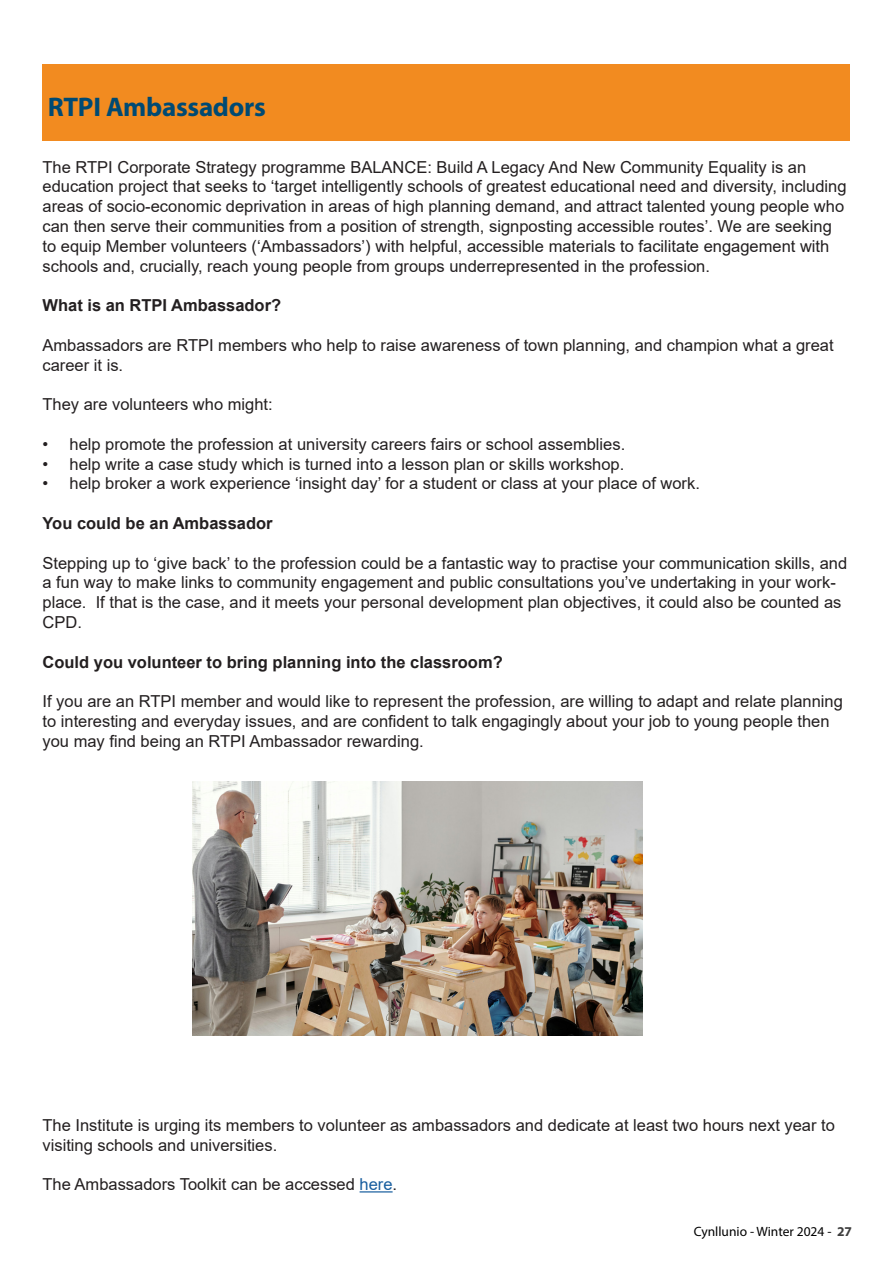
<style>
.page{position:relative;width:893px;height:1263px;background:#fff}
.page>*{position:absolute;margin:0;border:0;box-sizing:border-box;transform-origin:0 0}
.t1{font:700 27px "Myriad Pro";letter-spacing:-.01em;color:#004a73}
.t2{font:16.5px/19.8px "Arial";color:#231f20}
.t3{font:700 16.5px "Arial";color:#231f20}
.t4{font:13.5px "Myriad Pro";color:#000}
.s1{color:#175d9e}
.s2{font-weight:700;color:#3e3e3e}
</style>
<div class="page">
<div style="left:43px;top:64px;width:807px;height:76px;background:#f28b20"></div>
<img style="left:192px;top:781px;width:450px;height:254px">
<hr style="left:360px;top:1191px;width:33px;height:1px;background:#175d9e">
<p class="t1" style="left:48px;top:90px;width:220px">RTPI Ambassadors</p>
<p class="t2" style="left:43px;top:157px;width:806px">The RTPI Corporate Strategy programme BALANCE: Build A Legacy And New Community Equality is an education project that seeks to ‘target intelligently schools of greatest educational need and diversity, including areas of socio-economic deprivation in areas of high planning demand, and attract talented young people who can then serve their communities from a position of strength, signposting accessible routes’. We are seeking to equip Member volunteers (‘Ambassadors’) with helpful, accessible materials to facilitate engagement with schools and, crucially, reach young people from groups underrepresented in the profession.</p>
<p class="t3" style="left:43px;top:294px;width:240px">What is an RTPI Ambassador?</p>
<p class="t2" style="left:43px;top:335px;width:793px">Ambassadors are RTPI members who help to raise awareness of town planning, and champion what a great career it is.</p>
<p class="t2" style="left:43px;top:394px;width:232px">They are volunteers who might:</p>
<p class="t2" style="left:43px;top:434px;width:584px">• help promote the profession at university careers fairs or school assemblies.</p>
<p class="t2" style="left:43px;top:454px;width:583px">• help write a case study which is turned into a lesson plan or skills workshop.</p>
<p class="t2" style="left:43px;top:474px;width:659px">• help broker a work experience ‘insight day’ for a student or class at your place of work.</p>
<p class="t3" style="left:43px;top:512px;width:232px">You could be an Ambassador</p>
<p class="t2" style="left:43px;top:553px;width:806px">Stepping up to ‘give back’ to the profession could be a fantastic way to practise your communication skills, and a fun way to make links to community engagement and public consultations you’ve undertaking in your work&shy;place. If that is the case, and it meets your personal development plan objectives, it could also be counted as CPD.</p>
<p class="t3" style="left:43px;top:650px;width:462px">Could you volunteer to bring planning into the classroom?</p>
<p class="t2" style="left:43px;top:691px;width:802px">If you are an RTPI member and would like to represent the profession, are willing to adapt and relate planning to interesting and everyday issues, and are confident to talk engagingly about your job to young people then you may find being an RTPI Ambassador rewarding.</p>
<p class="t2" style="left:43px;top:1115px;width:794px">The Institute is urging its members to volunteer as ambassadors and dedicate at least two hours next year to visiting schools and universities.</p>
<p class="t2" style="left:43px;top:1174px;width:356px">The Ambassadors Toolkit can be accessed <span class="s1">here</span>.</p>
<p class="t4" style="left:694px;top:1223px;width:160px">Cynllunio - Winter 2024 - <span class="s2">27</span></p>
</div>
